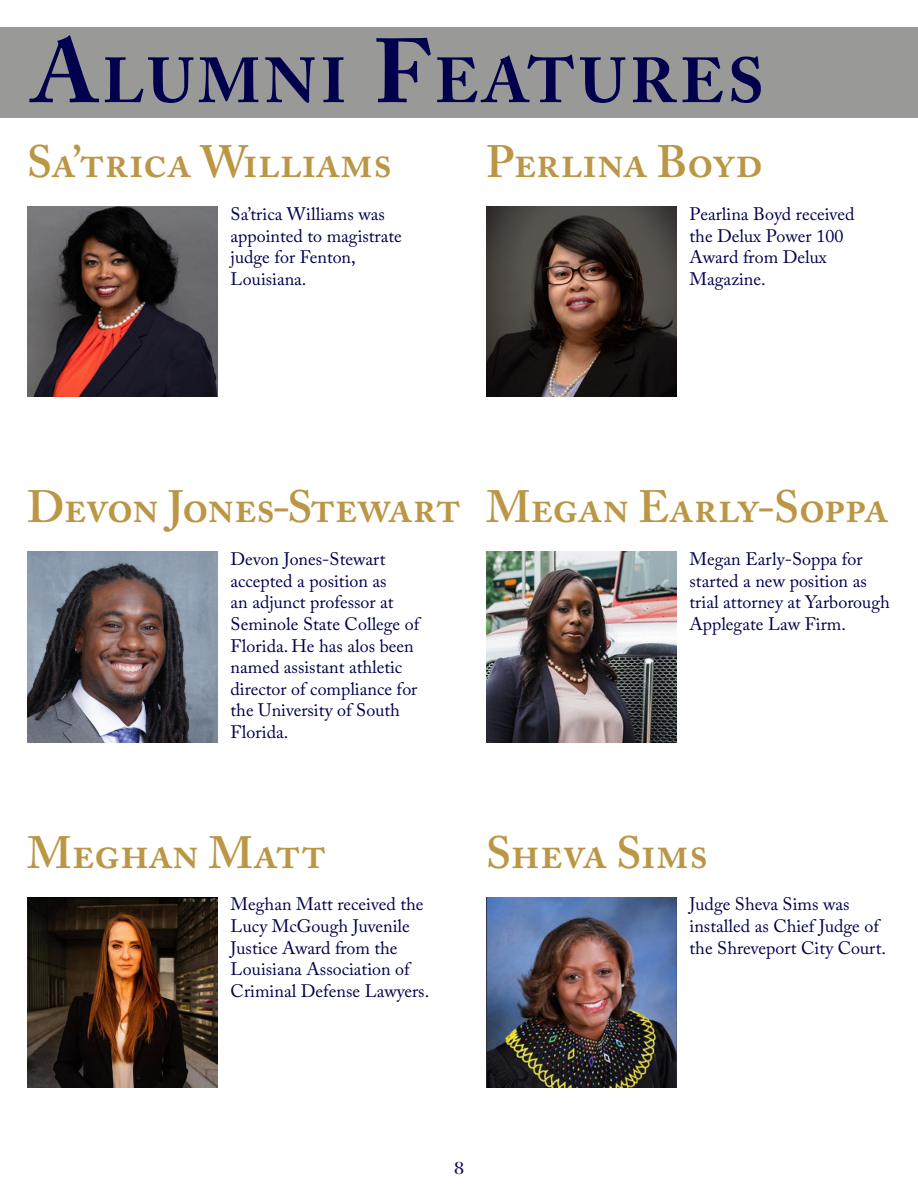
<style>
.page{position:relative;width:918px;height:1188px;background:#fff}
.page>*{position:absolute;margin:0;border:0;box-sizing:border-box;transform-origin:0 0}
.t1{font:700 63px "Adobe Caslon Pro";letter-spacing:.07em;color:#00004d}
.t2{font:600 45px "Adobe Caslon Pro";color:#bb9645}
.t3{font:18px/21.6px "Adobe Caslon Pro";color:#00004d}
.t4{font:18px "Raylig Alternate";color:#00004d}
.s1{font-size:90px}
</style>
<div class="page">
<div style="left:0;top:27px;width:918px;height:90px;background:#999998"></div>
<img style="left:27px;top:207px;width:190px;height:190px">
<img style="left:486px;top:207px;width:190px;height:190px">
<img style="left:27px;top:552px;width:190px;height:190px">
<img style="left:27px;top:897px;width:190px;height:190px">
<img style="left:486px;top:552px;width:190px;height:190px">
<img style="left:486px;top:897px;width:190px;height:190px">
<p class="t1" style="left:33px;top:43px;width:733px"><span class="s1">A</span>LUMNI <span class="s1">F</span>EATURES</p>
<p class="t2" style="left:27px;top:135px;width:367px">Sa’trica Williams</p>
<p class="t3" style="left:231px;top:203px;width:173px">Sa’trica Williams was appointed to magistrate judge for Fenton,<br>Louisiana.</p>
<p class="t2" style="left:486px;top:135px;width:278px">Perlina Boyd</p>
<p class="t3" style="left:690px;top:203px;width:166px">Pearlina Boyd received the Delux Power 100<br>Award from Delux<br>Magazine.</p>
<p class="t2" style="left:27px;top:481px;width:435px">Devon Jones-Stewart</p>
<p class="t3" style="left:231px;top:548px;width:190px">Devon Jones-Stewart accepted a position as<br>an adjunct professor at<br>Seminole State College of<br>Florida. He has alos been named assistant athletic director of compliance for the University of South<br>Florida.</p>
<p class="t2" style="left:486px;top:481px;width:404px">Megan Early-Soppa</p>
<p class="t3" style="left:690px;top:548px;width:202px">Megan Early-Soppa for started a new position as trial attorney at Yarborough<br>Applegate Law Firm.</p>
<p class="t2" style="left:27px;top:826px;width:301px">Meghan Matt</p>
<p class="t3" style="left:231px;top:893px;width:200px">Meghan Matt received the<br>Lucy McGough Juvenile<br>Justice Award from the<br>Louisiana Association of<br>Criminal Defense Lawyers.</p>
<p class="t2" style="left:486px;top:826px;width:224px">Sheva Sims</p>
<p class="t3" style="left:690px;top:893px;width:198px">Judge Sheva Sims was installed as Chief Judge of the Shreveport City Court.</p>
<p class="t4" style="left:454px;top:1156px;width:11px">8</p>
</div>
